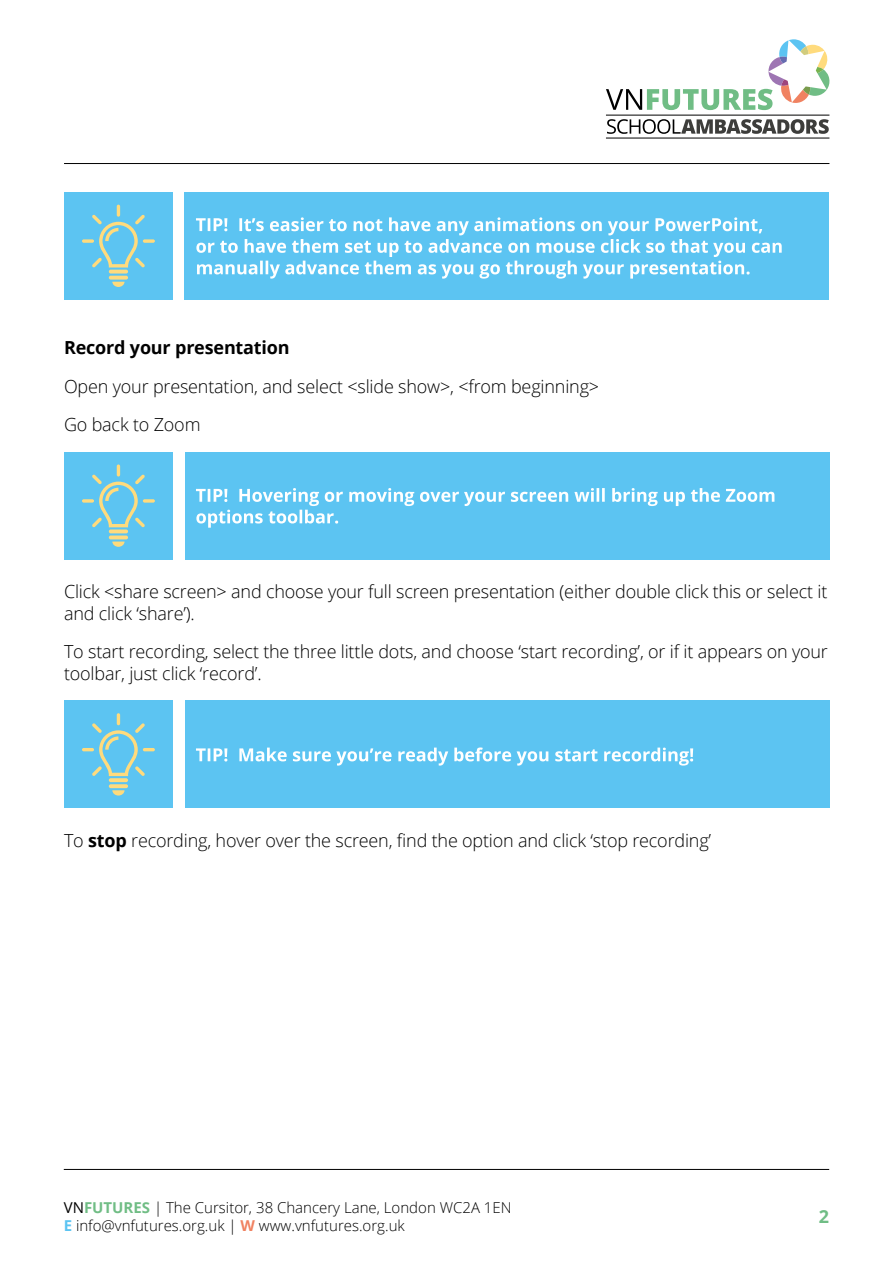
<style>
.page{position:relative;width:893px;height:1263px;background:#fff}
.page>*{position:absolute;margin:0;border:0;box-sizing:border-box;transform-origin:0 0}
.Body_copy{font:300 18px/21.6px "Open Sans";letter-spacing:-.01em;color:#000}
.HEADING_4{font:700 18px "Open Sans";letter-spacing:-.01em;color:#000}
.t1{font:700 18px "Open Sans";color:#70bd85}
.t2{font:300 15px/18px "Open Sans";color:#000}
.s1{font-weight:700}
.s2{font-weight:400}
.s3{font-weight:700;color:#70bd85}
.s4{font-weight:700;color:#5cc4f2}
.s5{font-weight:700;color:#f08261}
</style>
<div class="page">
<svg style="left:606px;top:39px;width:224px;height:71px"></svg>
<hr style="left:606px;top:115px;width:223px;height:1px;background:#000">
<hr style="left:606px;top:138px;width:223px;height:1px;background:#000">
<svg style="left:607px;top:119px;width:222px;height:15px"></svg>
<hr style="left:64px;top:1169px;width:765px;height:1px;background:#000">
<hr style="left:64px;top:163px;width:765px;height:1px;background:#000">
<div style="left:185px;top:452px;width:645px;height:107px;background:#5cc4f2"></div>
<div style="left:64px;top:452px;width:109px;height:107px;background:#5cc4f2"></div>
<svg style="left:82px;top:464px;width:73px;height:83px"></svg>
<svg style="left:196px;top:488px;width:578px;height:40px"></svg>
<div style="left:185px;top:700px;width:644px;height:108px;background:#5cc4f2"></div>
<div style="left:64px;top:700px;width:109px;height:108px;background:#5cc4f2"></div>
<svg style="left:82px;top:713px;width:73px;height:82px"></svg>
<svg style="left:196px;top:747px;width:497px;height:19px"></svg>
<div style="left:185px;top:192px;width:644px;height:108px;background:#5cc4f2"></div>
<svg style="left:196px;top:217px;width:586px;height:62px"></svg>
<div style="left:64px;top:192px;width:109px;height:108px;background:#5cc4f2"></div>
<svg style="left:82px;top:205px;width:73px;height:82px"></svg>
<h4 class="HEADING_4" style="left:64px;top:335px;width:227px">Record your presentation</h4>
<p class="Body_copy" style="left:64px;top:375px;width:537px">Open your presentation, and select &lt;slide show&gt;, &lt;from beginning&gt;</p>
<p class="Body_copy" style="left:64px;top:413px;width:138px">Go back to Zoom</p>
<p class="Body_copy" style="left:64px;top:580px;width:765px">Click &lt;share screen&gt; and choose your full screen presentation (either double click this or select it and click ‘share’).</p>
<p class="Body_copy" style="left:64px;top:640px;width:765px">To start recording, select the three little dots, and choose ‘start recording’, or if it appears on your toolbar, just click ‘record’.</p>
<p class="Body_copy" style="left:64px;top:829px;width:649px">To <span class="s1">stop</span> recording, hover over the screen, find the option and click ‘stop recording’</p>
<p class="t2" style="left:64px;top:1198px;width:449px"><span class="s2">VN</span><span class="s3">FUTURES</span> | The Cursitor, 38 Chancery Lane, London WC2A 1EN<br><span class="s4">E</span> info@vnfutures.org.uk | <span class="s5">W</span> www.vnfutures.org.uk</p>
<p class="t1" style="left:819px;top:1204px;width:12px">2</p>
</div>
